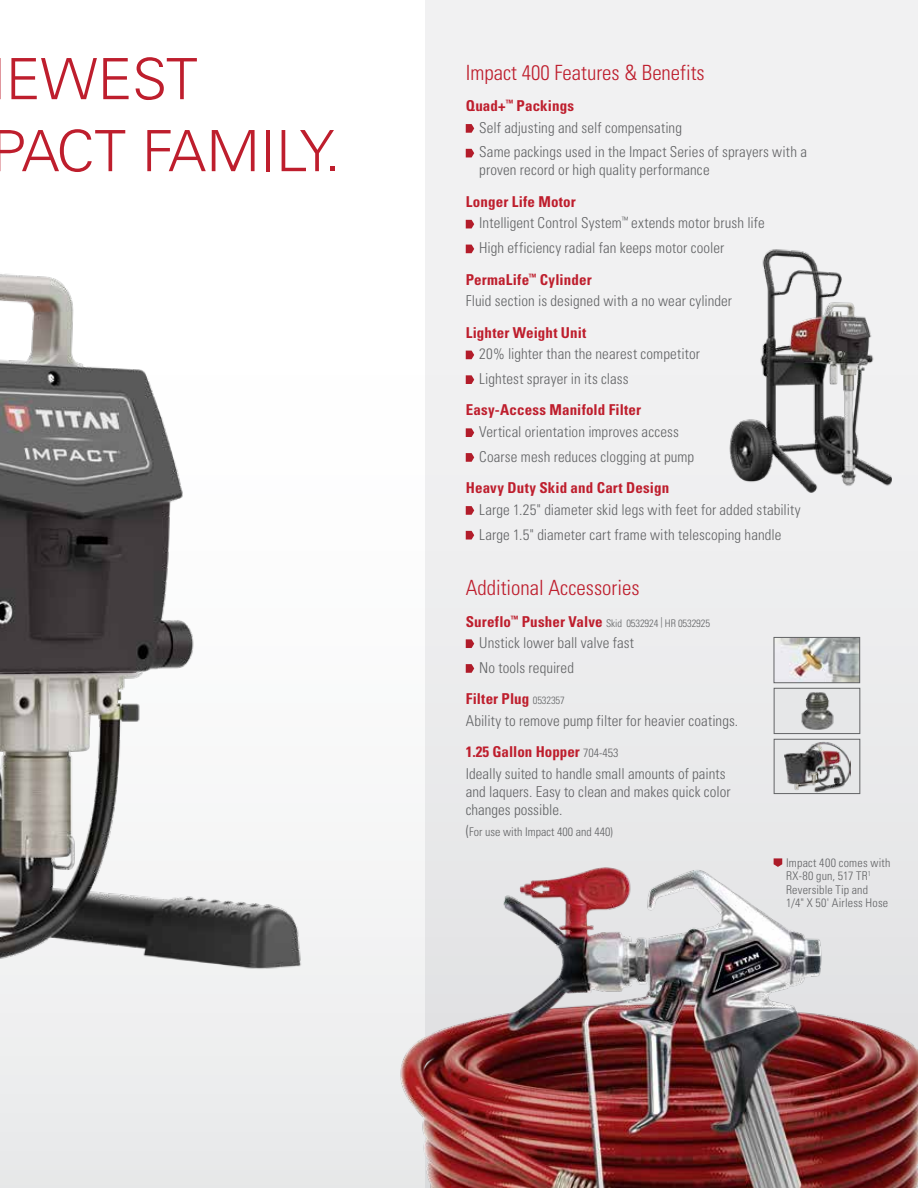
<style>
.page{position:relative;width:918px;height:1188px;background:#fff}
.page>*{position:absolute;margin:0;border:0;box-sizing:border-box;transform-origin:0 0}
.t1{font:300 57px/72px "Univers";color:#be1e2d}
.t2{font:300 condensed 21px "Univers";color:#be1e2d}
.t3{font:300 condensed 15px/21.5px "Univers";letter-spacing:.005em;color:#636466}
.t4{font:700 condensed 15px "Univers";letter-spacing:.01em;color:#be1e2d}
.t5{font:300 condensed 12px/13.5px "Univers";letter-spacing:.01em;color:#636466}
.t6{font:300 condensed 10.5px "Univers";letter-spacing:-.01em;color:#636466}
.s1{font-weight:700;color:#be1e2d}
.s2{font-weight:700;font-size:15px;color:#be1e2d}
.s3{font-size:10.5px}
.s4{font-size:12px}
.s5{font-size:15px}
</style>
<div class="page">
<div style="left:425px;top:0;width:493px;height:1188px;background:#f1f1f2"></div>
<div style="left:0;top:122px;width:918px;height:1066px;background:linear-gradient(to right,#f4f5f5,#ededee)"></div>
<img style="left:0;top:211px;width:307px;height:791px">
<img style="left:776px;top:639px;width:82px;height:42px">
<div style="left:774px;top:637px;width:86px;height:46px;border:1px solid #636466"></div>
<svg style="left:466px;top:124px;width:8px;height:9px"></svg>
<svg style="left:466px;top:149px;width:8px;height:8px"></svg>
<svg style="left:466px;top:220px;width:8px;height:8px"></svg>
<svg style="left:466px;top:245px;width:8px;height:8px"></svg>
<svg style="left:466px;top:351px;width:8px;height:8px"></svg>
<svg style="left:466px;top:375px;width:8px;height:9px"></svg>
<svg style="left:466px;top:428px;width:8px;height:9px"></svg>
<svg style="left:466px;top:453px;width:8px;height:9px"></svg>
<svg style="left:466px;top:506px;width:8px;height:9px"></svg>
<svg style="left:466px;top:531px;width:8px;height:9px"></svg>
<svg style="left:466px;top:639px;width:8px;height:9px"></svg>
<svg style="left:466px;top:664px;width:8px;height:9px"></svg>
<img style="left:728px;top:232px;width:164px;height:273px">
<div style="left:774px;top:688px;width:86px;height:46px;background:#e6e7e8;border:1px solid #636466"></div>
<img style="left:794px;top:692px;width:46px;height:41px">
<div style="left:774px;top:739px;width:86px;height:55px;background:#e6e7e8;border:1px solid #636466"></div>
<img style="left:784px;top:740px;width:67px;height:53px">
<img style="left:400px;top:854px;width:518px;height:334px">
<svg style="left:774px;top:858px;width:8px;height:9px"></svg>
<h1 class="t1" style="left:-9px;top:43px;width:351px">EWEST<br>PACT FAMILY.</h1>
<h2 class="t2" style="left:466px;top:60px;width:241px">Impact 400 Features &amp; Benefits</h2>
<p class="t3" style="left:479px;top:95px;width:204px;text-indent:-13px"><span class="s1">Quad+</span><sup>™</sup> <span class="s1">Packings<br></span>Self adjusting and self compensating</p>
<p class="t3" style="left:479px;top:143px;width:329px;line-height:18px">Same packings used in the Impact Series of sprayers with a proven record or high quality performance</p>
<p class="t3" style="left:479px;top:191px;width:287px;text-indent:-14px"><span class="s1">Longer Life Motor<br></span>Intelligent Control System<sup>™</sup> extends motor brush life</p>
<p class="t3" style="left:466px;top:232px;width:260px;line-height:31.5px;text-indent:14px">High efficiency radial fan keeps motor cooler<br><span class="s1">PermaLife</span><sup>™</sup> <span class="s1">Cylinder</span></p>
<p class="t3" style="left:466px;top:290px;width:268px">Fluid section is designed with a no wear cylinder</p>
<p class="t4" style="left:466px;top:323px;width:122px">Lighter Weight Unit</p>
<p class="t3" style="left:479px;top:342px;width:222px;line-height:24.8px">20% lighter than the nearest competitor<br>Lightest sprayer in its class</p>
<p class="t4" style="left:466px;top:401px;width:177px">Easy-Access Manifold Filter</p>
<p class="t3" style="left:479px;top:419px;width:217px;line-height:24.8px">Vertical orientation improves access<br>Coarse mesh reduces clogging at pump</p>
<p class="t4" style="left:466px;top:479px;width:205px">Heavy Duty Skid and Cart Design</p>
<p class="t3" style="left:479px;top:497px;width:323px;line-height:24.8px">Large 1.25" diameter skid legs with feet for added stability<br>Large 1.5" diameter cart frame with telescoping handle</p>
<h2 class="t2" style="left:466px;top:575px;width:175px">Additional Accessories</h2>
<p class="t6" style="left:466px;top:617px;width:246px"><span class="s2">Sureflo</span><sup>™</sup> <span class="s2">Pusher Valve</span> Skid 0532924 | HR 0532925</p>
<p class="t3" style="left:479px;top:630px;width:156px;line-height:24.8px">Unstick lower ball valve fast<br>No tools required</p>
<p class="t3" style="left:466px;top:688px;width:274px"><span class="s1">Filter Plug</span> <span class="s3">0532357<br></span>Ability to remove pump filter for heavier coatings.</p>
<p class="t3" style="left:466px;top:741px;width:261px"><span class="s1">1.25 Gallon Hopper</span> <span class="s4">704-453<br></span>Ideally suited to handle small amounts of paints</p>
<p class="t3" style="left:466px;top:783px;width:266px;line-height:18px">and laquers. Easy to clean and makes quick color changes possible.</p>
<p class="t5" style="left:466px;top:825px;width:149px"><span class="s5">(</span>For use with Impact 400 and 440)</p>
<p class="t5" style="left:786px;top:856px;width:106px">Impact 400 comes with<br>RX-80 gun, 517 TR<sup>1<br></sup>Reversible Tip and<br>1/4" X 50' Airless Hose</p>
</div>
